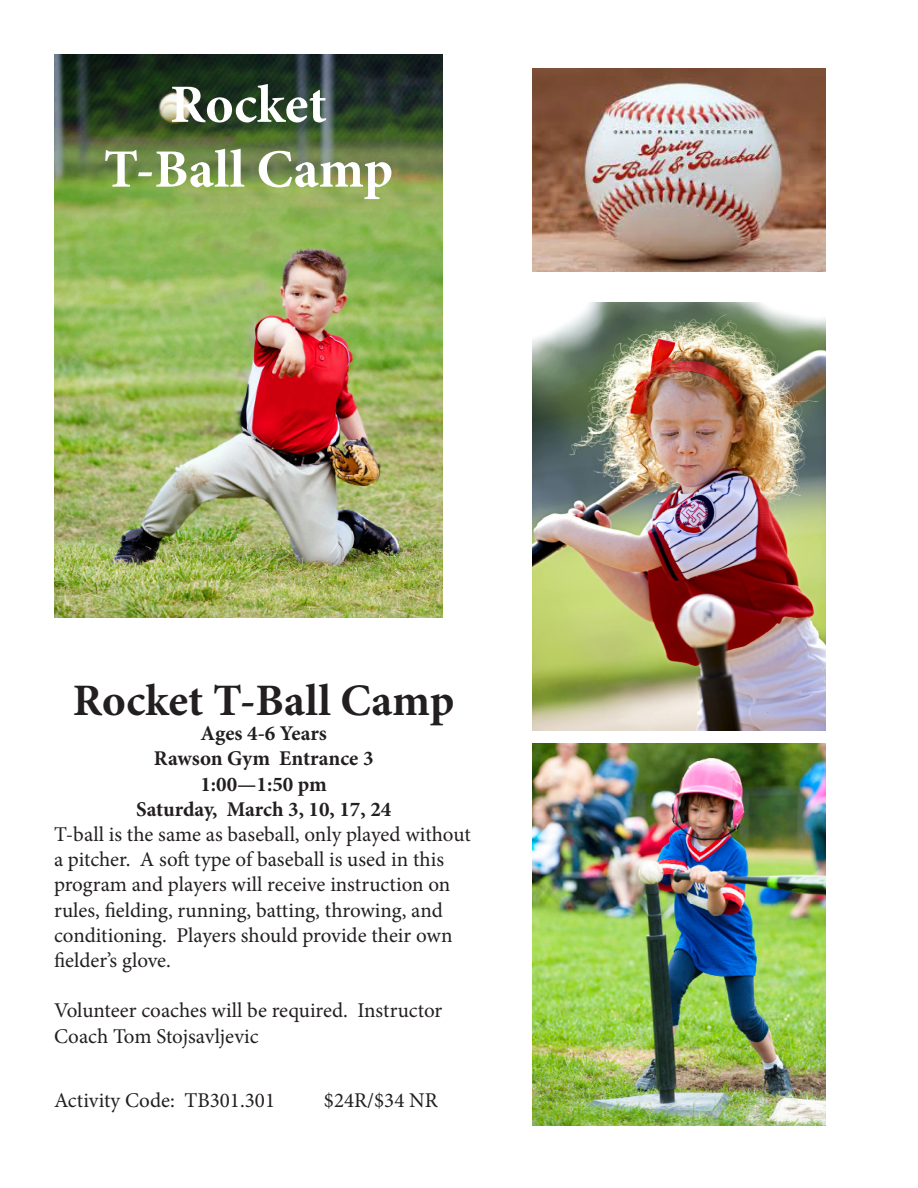
<style>
.page{position:relative;width:918px;height:1188px;background:#fff}
.page>*{position:absolute;margin:0;border:0;box-sizing:border-box;transform-origin:0 0}
.t1{font:700 54px "Minion Pro";color:#fff}
.t2{font:700 45px "Minion Pro";color:#231f20}
.t3{font:21px/25.2px "Minion Pro";color:#231f20}
.t4{font:700 21px "Minion Pro";color:#231f20}
</style>
<div class="page">
<img style="left:54px;top:54px;width:389px;height:563px">
<img style="left:533px;top:68px;width:293px;height:204px">
<img style="left:533px;top:302px;width:293px;height:429px">
<img style="left:533px;top:744px;width:293px;height:381px">
<p class="t1" style="left:170px;top:67px;width:158px">Rocket</p>
<p class="t1" style="left:104px;top:131px;width:291px">T-Ball Camp</p>
<p class="t2" style="left:73px;top:669px;width:383px">Rocket T-Ball Camp</p>
<p class="t4" style="left:200px;top:719px;width:128px">Ages 4-6 Years</p>
<p class="t4" style="left:154px;top:744px;width:221px">Rawson Gym Entrance 3</p>
<p class="t4" style="left:200px;top:769px;width:128px">1:00—1:50 pm</p>
<p class="t4" style="left:136px;top:794px;width:257px">Saturday, March 3, 10, 17, 24</p>
<p class="t3" style="left:54px;top:822px;width:418px">T-ball is the same as baseball, only played without a pitcher. A soft type of baseball is used in this program and players will receive instruction on rules, fielding, running, batting, throwing, and conditioning. Players should provide their own fielder’s glove.</p>
<p class="t3" style="left:54px;top:998px;width:390px">Volunteer coaches will be required. Instructor<br>Coach Tom Stojsavljevic</p>
<p class="t3" style="left:54px;top:1088px;width:223px">Activity Code: TB301.301</p>
<p class="t3" style="left:324px;top:1088px;width:115px">$24R/$34 NR</p>
</div>
